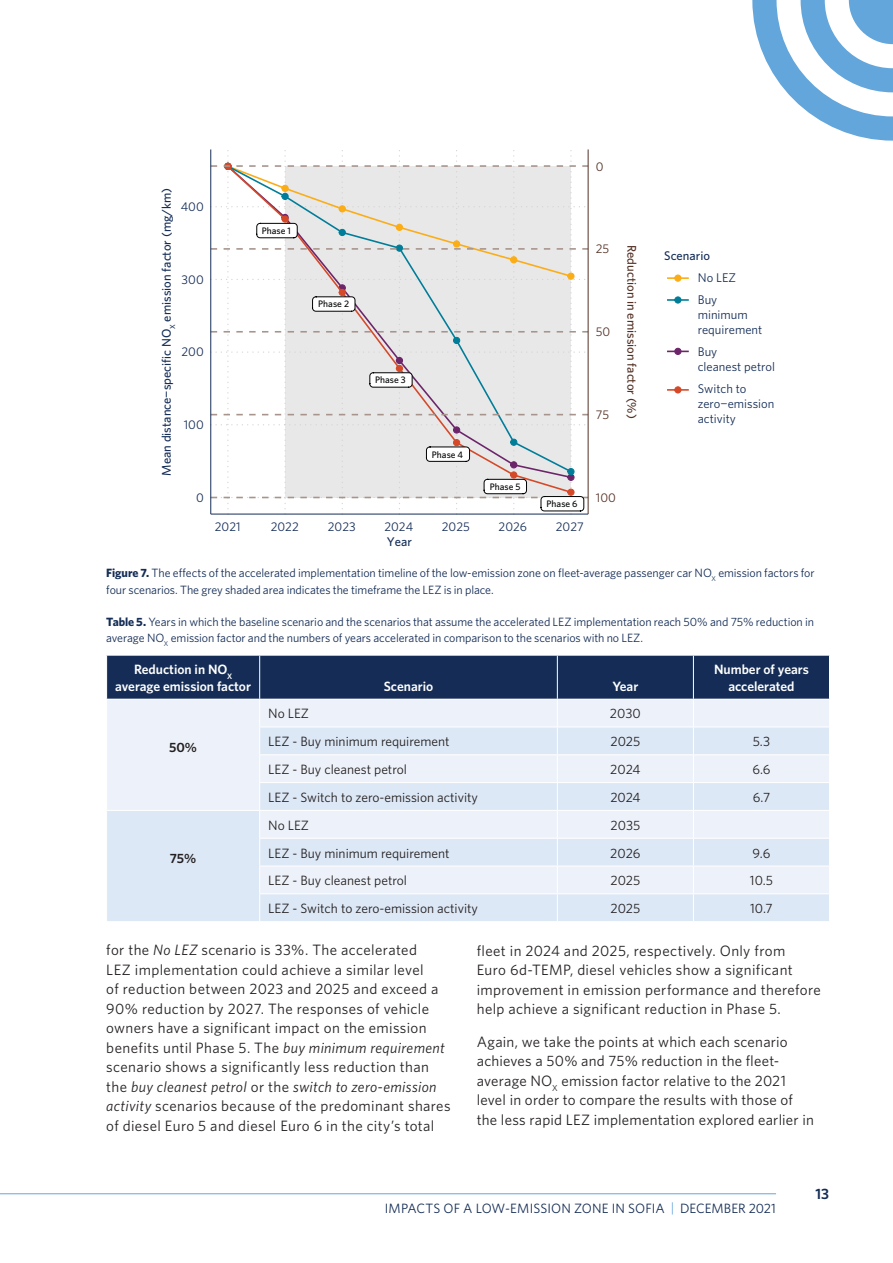
<style>
.page{position:relative;width:893px;height:1263px;background:#fff}
.page>*{position:absolute;margin:0;border:0;box-sizing:border-box;transform-origin:0 0}
.t1{font:15px/19.5px "Whitney";letter-spacing:.02em;color:#231f20}
.t2{font:600 15px "Whitney";color:#152d56}
.t3{font:13.5px "Whitney";color:#231f20}
.t4{font:600 13.5px/16.2px "Whitney";color:#fff;text-align:center}
.t5{font:13.5px "Whitney";letter-spacing:.01em;color:#152d56}
.t6{font:600 13.5px "Whitney";color:#231f20}
.t7{font:12.6px/15.1px "Whitney";color:#152d57}
.t8{font:500 12.6px "Whitney";color:#152d57}
.t9{font:500 12.6px "Whitney";color:#533125}
.t10{font:12.6px "Whitney";color:#533125}
.t11{font:12px/16.5px "Whitney";letter-spacing:-.005em;color:#152d56}
.t12{font:500 9.45px "Whitney";color:#020304}
.s1{font-weight:700}
.s2{font-style:italic}
.s3{color:#64a6da}
</style>
<div class="page">
<svg style="left:752px;top:0;width:141px;height:141px"></svg>
<hr style="left:0;top:1193px;width:776px;height:1px;background:#64a6da">
<hr style="left:211px;top:514px;width:377px;height:1px;background:#152d57">
<hr style="left:667px;top:277px;width:22px;height:2px;background:#fbad18">
<hr style="left:667px;top:299px;width:22px;height:2px;background:#007d98">
<hr style="left:667px;top:389px;width:22px;height:2px;background:#d54929">
<hr style="left:210px;top:149px;width:1px;height:365px;background:#152d57">
<hr style="left:588px;top:149px;width:1px;height:365px;background:#533125">
<svg style="left:211px;top:149px;width:377px;height:365px"></svg>
<svg style="left:106px;top:655px;width:724px;height:266px;background:#c4cede"></svg>
<p class="t8" style="left:158px;top:476px;width:289px;rotate:-90deg">Mean distance−specific NO<sub>X</sub> emission factor (mg/km)</p>
<p class="t7" style="left:181px;top:199px;width:24px">400</p>
<p class="t7" style="left:182px;top:272px;width:24px">300</p>
<p class="t7" style="left:181px;top:344px;width:24px">200</p>
<p class="t7" style="left:184px;top:417px;width:21px">100</p>
<p class="t7" style="left:196px;top:490px;width:9px">0</p>
<p class="t12" style="left:262px;top:224px;width:31px">Phase 1</p>
<p class="t12" style="left:318px;top:297px;width:32px">Phase 2</p>
<p class="t12" style="left:375px;top:373px;width:32px">Phase 3</p>
<p class="t12" style="left:432px;top:448px;width:33px">Phase 4</p>
<p class="t12" style="left:490px;top:480px;width:32px">Phase 5</p>
<p class="t12" style="left:547px;top:498px;width:33px">Phase 6</p>
<p class="t7" style="left:215px;top:518px;width:27px">2021</p>
<p class="t7" style="left:271px;top:518px;width:29px">2022</p>
<p class="t7" style="left:328px;top:518px;width:29px">2023</p>
<p class="t7" style="left:384px;top:518px;width:30px">2024</p>
<p class="t7" style="left:442px;top:518px;width:29px">2025</p>
<p class="t7" style="left:499px;top:518px;width:30px">2026</p>
<p class="t7" style="left:556px;top:518px;width:29px">2027</p>
<p class="t8" style="left:387px;top:533px;width:27px">Year</p>
<p class="t10" style="left:596px;top:158px;width:9px">0</p>
<p class="t10" style="left:596px;top:241px;width:15px">25</p>
<p class="t10" style="left:596px;top:324px;width:16px">50</p>
<p class="t10" style="left:596px;top:406px;width:15px">75</p>
<p class="t9" style="left:640px;top:245px;width:175px;rotate:90deg">Reduction in emission factor (%)</p>
<p class="t8" style="left:664px;top:248px;width:47px">Scenario</p>
<p class="t7" style="left:698px;top:266px;width:40px;line-height:21.9px">No LEZ<br>Buy</p>
<p class="t7" style="left:698px;top:307px;width:66px">minimum requirement</p>
<p class="t7" style="left:698px;top:344px;width:79px">Buy<br>cleanest petrol</p>
<p class="t7" style="left:698px;top:381px;width:78px">Switch to zero−emission activity</p>
<p class="t10" style="left:596px;top:489px;width:21px">100</p>
<p class="t11" style="left:106px;top:564px;width:710px"><span class="s1">Figure 7.</span> The effects of the accelerated implementation timeline of the low-emission zone on fleet-average passenger car NO<sub>X</sub> emission factors for four scenarios. The grey shaded area indicates the timeframe the LEZ is in place.</p>
<p class="t11" style="left:106px;top:613px;width:709px"><span class="s1">Table 5.</span> Years in which the baseline scenario and the scenarios that assume the accelerated LEZ implementation reach 50% and 75% reduction in average NO<sub>X</sub> emission factor and the numbers of years accelerated in comparison to the scenarios with no LEZ.</p>
<p class="t4" style="left:115px;top:661px;width:137px">Reduction in NO<sub>X </sub>average emission factor</p>
<p class="t4" style="left:714px;top:661px;width:96px">Number of years accelerated</p>
<p class="t4" style="left:384px;top:678px;width:51px">Scenario</p>
<p class="t4" style="left:612px;top:678px;width:27px">Year</p>
<p class="t6" style="left:169px;top:738px;width:29px">50%</p>
<p class="t6" style="left:170px;top:850px;width:28px">75%</p>
<p class="t3" style="left:268px;top:705px;width:42px">No LEZ</p>
<p class="t3" style="left:610px;top:705px;width:32px">2030</p>
<p class="t3" style="left:268px;top:733px;width:183px">LEZ - Buy minimum requirement</p>
<p class="t3" style="left:610px;top:733px;width:31px">2025</p>
<p class="t3" style="left:753px;top:733px;width:19px">5.3</p>
<p class="t3" style="left:268px;top:760px;width:140px">LEZ - Buy cleanest petrol</p>
<p class="t3" style="left:610px;top:760px;width:32px">2024</p>
<p class="t3" style="left:752px;top:760px;width:20px">6.6</p>
<p class="t3" style="left:268px;top:788px;width:211px">LEZ - Switch to zero-emission activity</p>
<p class="t3" style="left:610px;top:788px;width:32px">2024</p>
<p class="t3" style="left:753px;top:788px;width:19px">6.7</p>
<p class="t3" style="left:268px;top:816px;width:42px">No LEZ</p>
<p class="t3" style="left:610px;top:816px;width:31px">2035</p>
<p class="t3" style="left:268px;top:844px;width:183px">LEZ - Buy minimum requirement</p>
<p class="t3" style="left:610px;top:844px;width:32px">2026</p>
<p class="t3" style="left:753px;top:844px;width:19px">9.6</p>
<p class="t3" style="left:268px;top:872px;width:140px">LEZ - Buy cleanest petrol</p>
<p class="t3" style="left:610px;top:872px;width:31px">2025</p>
<p class="t3" style="left:750px;top:872px;width:25px">10.5</p>
<p class="t3" style="left:268px;top:899px;width:211px">LEZ - Switch to zero-emission activity</p>
<p class="t3" style="left:610px;top:899px;width:31px">2025</p>
<p class="t3" style="left:750px;top:899px;width:24px">10.7</p>
<p class="t1" style="left:106px;top:940px;width:346px">for the <span class="s2">No LEZ</span> scenario is 33%. The accelerated<br>LEZ implementation could achieve a similar level<br>of reduction between 2023 and 2025 and exceed a 90% reduction by 2027. The responses of vehicle owners have a significant impact on the emission benefits until Phase 5. The <span class="s2">buy minimum requirement </span>scenario shows a significantly less reduction than the <span class="s2">buy cleanest petrol</span> or the <span class="s2">switch to zero-emission activity</span> scenarios because of the predominant shares of diesel Euro 5 and diesel Euro 6 in the city’s total</p>
<p class="t1" style="left:477px;top:940px;width:346px">fleet in 2024 and 2025, respectively. Only from<br>Euro 6d-TEMP, diesel vehicles show a significant improvement in emission performance and therefore help achieve a significant reduction in Phase 5.</p>
<p class="t1" style="left:477px;top:1031px;width:339px">Again, we take the points at which each scenario achieves a 50% and 75% reduction in the fleet&shy;average NO<sub>X</sub> emission factor relative to the 2021 level in order to compare the results with those of the less rapid LEZ implementation explored earlier in</p>
<p class="t5" style="left:385px;top:1199px;width:393px">IMPACTS OF A LOW-EMISSION ZONE IN SOFIA <span class="s3">|</span> DECEMBER 2021</p>
<p class="t2" style="left:815px;top:1184px;width:15px">13</p>
</div>
